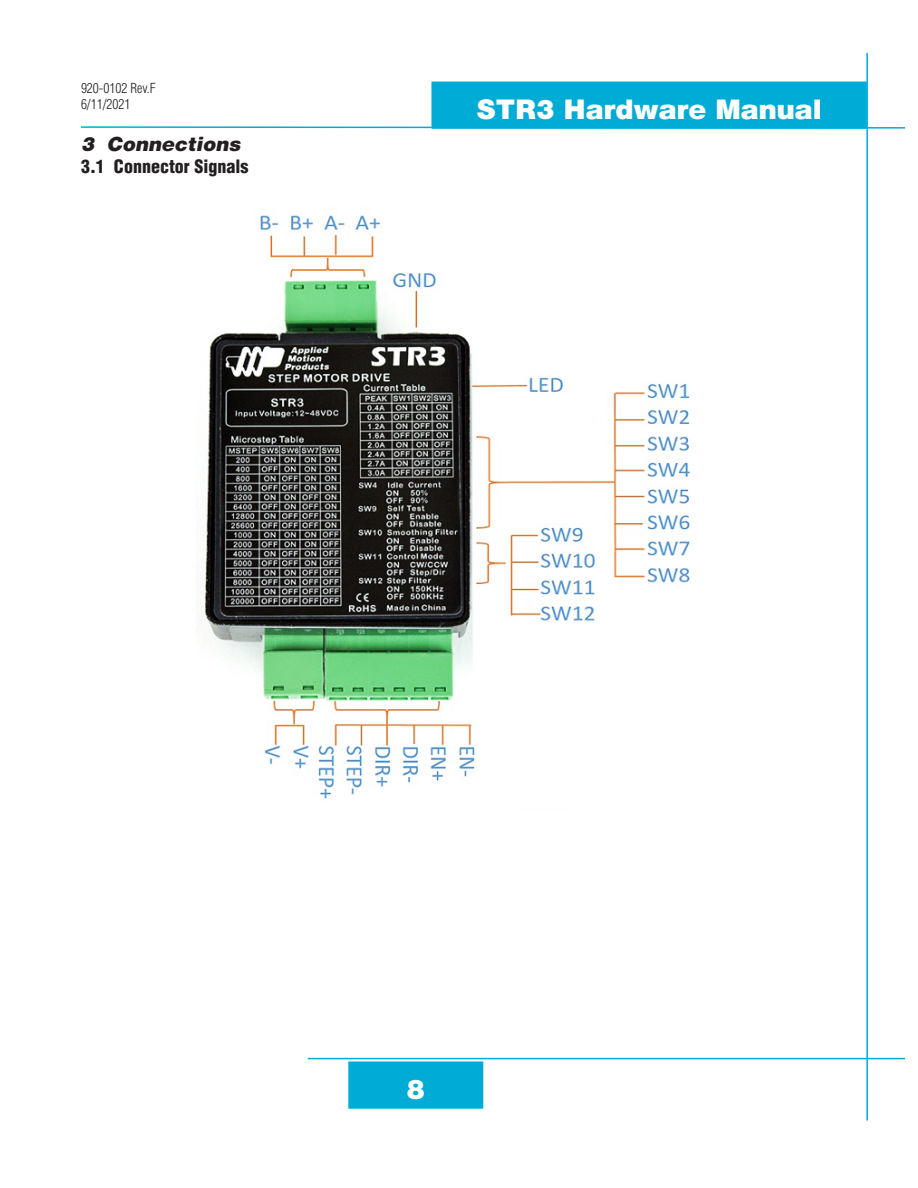
<style>
.page{position:relative;width:918px;height:1188px;background:#fff}
.page>*{position:absolute;margin:0;border:0;box-sizing:border-box;transform-origin:0 0}
.t1{font:900 27px "Helvetica";color:#fff}
.Subhead_1{font:italic 900 19.5px "Helvetica";color:#231f20}
.Subhead_2{font:900 condensed 18px "Helvetica";color:#231f20}
.t2{font:300 condensed 13.5px/16.2px "Helvetica";color:#231f20}
</style>
<div class="page">
<svg style="left:81px;top:126px;width:824px;height:3px"></svg>
<hr style="left:308px;top:1058px;width:597px;height:1px;background:#00acd5">
<div style="left:349px;top:1062px;width:134px;height:46px;background:#00acd5"></div>
<div style="left:348px;top:1061px;width:135px;height:48px;border:2px solid #00acd5"></div>
<div style="left:432px;top:82px;width:434px;height:46px;background:#00acd5"></div>
<div style="left:431px;top:82px;width:436px;height:47px;border:2px solid #00acd5"></div>
<hr style="left:866px;top:53px;width:2px;height:1067px;background:#00acd5">
<img style="left:202px;top:215px;width:491px;height:584px">
<p class="t2" style="left:81px;top:80px;width:76px">920-0102 Rev.F<br>6/11/2021</p>
<p class="Subhead_1" style="left:81px;top:131px;width:161px">3 Connections</p>
<p class="Subhead_2" style="left:81px;top:155px;width:169px">3.1 Connector Signals</p>
<h1 class="t1" style="left:476px;top:91px;width:347px">STR3 Hardware Manual</h1>
<h1 class="t1" style="left:407px;top:1071px;width:20px">8</h1>
</div>
